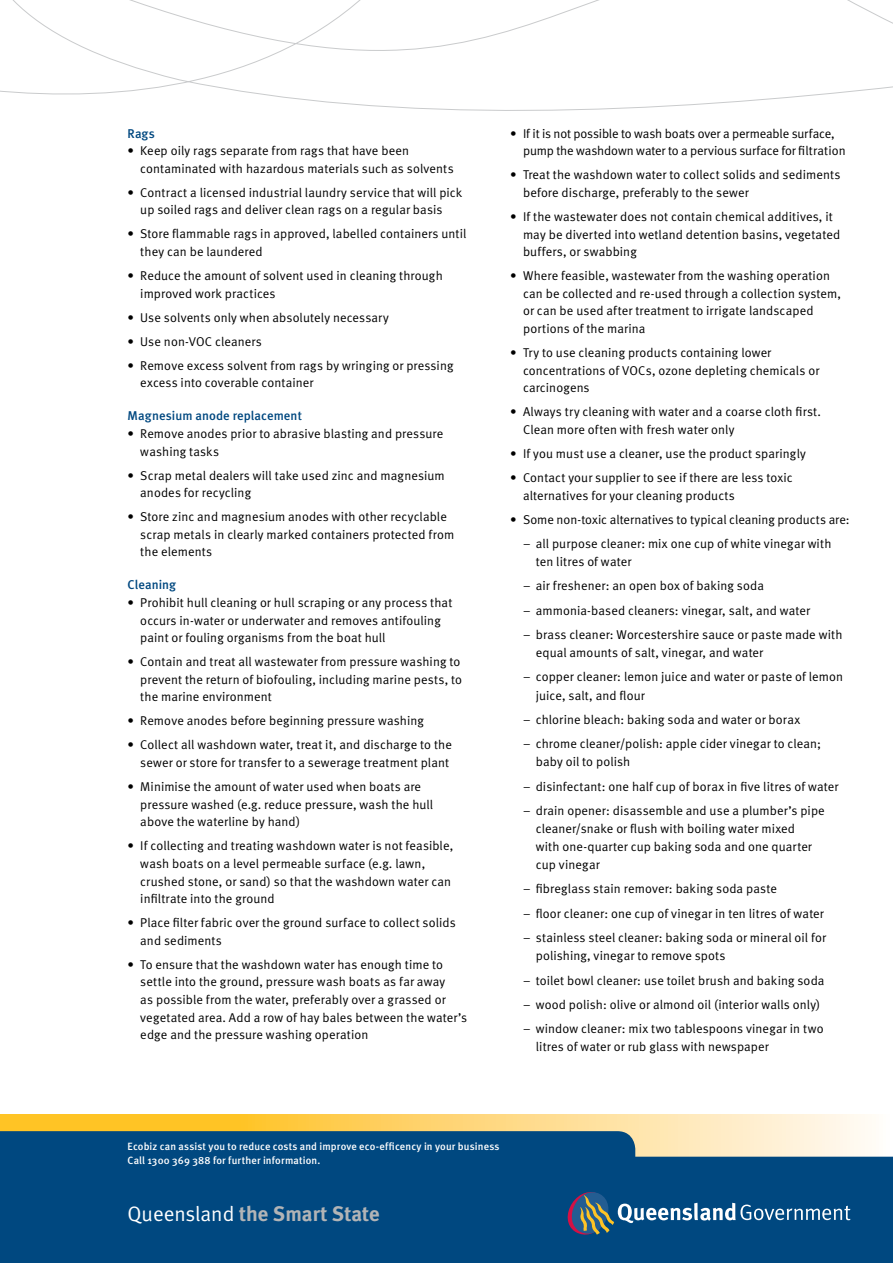
<style>
.page{position:relative;width:893px;height:1263px;background:#fff}
.page>*{position:absolute;margin:0;border:0;box-sizing:border-box;transform-origin:0 0}
.t1{font:700 20.85px "Meta Plus";color:#b2b4b6}
.t2{font:12.75px/17.5px "Meta Normal";letter-spacing:.01em;color:#000}
.t3{font:12.75px/17.5px "Meta Normal";letter-spacing:-.01em;color:#000}
.t4{font:500 12.75px "Meta";letter-spacing:.005em;color:#004880}
.t5{font:500 10.5px/13.5px "Meta";letter-spacing:.015em;color:#fff}
.s1{font-family:"Meta Normal";font-weight:400;color:#fff}
</style>
<div class="page">
<svg style="left:0;top:0;width:893px;height:111px"></svg>
<svg style="left:0;top:1114px;width:872px;height:17px"></svg>
<svg style="left:0;top:1131px;width:893px;height:132px;fill:#004880"></svg>
<svg style="left:565px;top:1189px;width:285px;height:49px"></svg>
<p class="t4" style="left:128px;top:126px;width:29px">Rags</p>
<p class="t2" style="left:140px;top:142px;width:315px;text-indent:-13px">• Keep oily rags separate from rags that have been contaminated with hazardous materials such as solvents</p>
<p class="t2" style="left:128px;top:183px;width:336px;text-align:center">• Contract a licensed industrial laundry service that will pick up soiled rags and deliver clean rags on a regular basis</p>
<p class="t2" style="left:140px;top:225px;width:328px;text-indent:-13px">• Store flammable rags in approved, labelled containers until they can be laundered</p>
<p class="t2" style="left:140px;top:267px;width:304px;text-indent:-13px">• Reduce the amount of solvent used in cleaning through improved work practices</p>
<p class="t2" style="left:128px;top:308px;width:263px">• Use solvents only when absolutely necessary</p>
<p class="t2" style="left:128px;top:332px;width:136px">• Use non-VOC cleaners</p>
<p class="t2" style="left:140px;top:356px;width:315px;text-indent:-13px">• Remove excess solvent from rags by wringing or pressing excess into coverable container</p>
<p class="t4" style="left:128px;top:408px;width:176px">Magnesium anode replacement</p>
<p class="t2" style="left:140px;top:424px;width:304px;text-indent:-13px">• Remove anodes prior to abrasive blasting and pressure washing tasks</p>
<p class="t2" style="left:140px;top:466px;width:306px;text-indent:-13px">• Scrap metal dealers will take used zinc and magnesium anodes for recycling</p>
<p class="t2" style="left:140px;top:508px;width:315px;text-indent:-13px">• Store zinc and magnesium anodes with other recyclable scrap metals in clearly marked containers protected from the elements</p>
<p class="t4" style="left:128px;top:577px;width:50px">Cleaning</p>
<p class="t2" style="left:140px;top:593px;width:314px;text-indent:-13px">• Prohibit hull cleaning or hull scraping or any process that occurs in-water or underwater and removes antifouling paint or fouling organisms from the boat hull</p>
<p class="t2" style="left:140px;top:653px;width:323px;text-indent:-13px">• Contain and treat all wastewater from pressure washing to prevent the return of biofouling, including marine pests, to the marine environment</p>
<p class="t2" style="left:128px;top:712px;width:298px">• Remove anodes before beginning pressure washing</p>
<p class="t2" style="left:128px;top:736px;width:326px;text-align:right">• Collect all washdown water, treat it, and discharge to the sewer or store for transfer to a sewerage treatment plant</p>
<p class="t2" style="left:140px;top:778px;width:294px;text-indent:-13px">• Minimise the amount of water used when boats are pressure washed (e.g. reduce pressure, wash the hull above the waterline by hand)</p>
<p class="t2" style="left:140px;top:837px;width:314px;text-indent:-13px">• If collecting and treating washdown water is not feasible, wash boats on a level permeable surface (e.g. lawn, crushed stone, or sand) so that the washdown water can infiltrate into the ground</p>
<p class="t2" style="left:140px;top:914px;width:317px;text-indent:-13px">• Place filter fabric over the ground surface to collect solids and sediments</p>
<p class="t2" style="left:140px;top:955px;width:328px;text-indent:-13px">• To ensure that the washdown water has enough time to settle into the ground, pressure wash boats as far away<br>as possible from the water, preferably over a grassed or vegetated area. Add a row of hay bales between the water’s edge and the pressure washing operation</p>
<p class="t3" style="left:523px;top:124px;width:324px;text-indent:-13px">• If it is not possible to wash boats over a permeable surface, pump the washdown water to a pervious surface for filtration</p>
<p class="t2" style="left:523px;top:166px;width:319px;text-indent:-13px">• Treat the washdown water to collect solids and sediments before discharge, preferably to the sewer</p>
<p class="t2" style="left:523px;top:208px;width:319px;text-indent:-13px">• If the wastewater does not contain chemical additives, it may be diverted into wetland detention basins, vegetated buffers, or swabbing</p>
<p class="t2" style="left:523px;top:267px;width:320px;text-indent:-13px">• Where feasible, wastewater from the washing operation can be collected and re-used through a collection system, or can be used after treatment to irrigate landscaped portions of the marina</p>
<p class="t2" style="left:523px;top:344px;width:298px;text-indent:-13px">• Try to use cleaning products containing lower concentrations of VOCs, ozone depleting chemicals or carcinogens</p>
<p class="t2" style="left:523px;top:403px;width:300px;text-indent:-13px">• Always try cleaning with water and a coarse cloth first.<br>Clean more often with fresh water only</p>
<p class="t2" style="left:510px;top:445px;width:297px">• If you must use a cleaner, use the product sparingly</p>
<p class="t2" style="left:523px;top:469px;width:271px;text-indent:-13px">• Contact your supplier to see if there are less toxic alternatives for your cleaning products</p>
<p class="t2" style="left:510px;top:510px;width:341px">• Some non-toxic alternatives to typical cleaning products are:</p>
<p class="t2" style="left:536px;top:534px;width:297px;line-height:18px;text-indent:-13px">– all purpose cleaner: mix one cup of white vinegar with ten litres of water</p>
<p class="t2" style="left:523px;top:577px;width:242px">– air freshener: an open box of baking soda</p>
<p class="t2" style="left:523px;top:601px;width:289px">– ammonia-based cleaners: vinegar, salt, and water</p>
<p class="t2" style="left:536px;top:625px;width:308px;line-height:18px;text-indent:-13px">– brass cleaner: Worcestershire sauce or paste made with equal amounts of salt, vinegar, and water</p>
<p class="t2" style="left:536px;top:668px;width:309px;line-height:18px;text-indent:-13px">– copper cleaner: lemon juice and water or paste of lemon juice, salt, and flour</p>
<p class="t2" style="left:523px;top:710px;width:279px">– chlorine bleach: baking soda and water or borax</p>
<p class="t2" style="left:536px;top:735px;width:287px;line-height:18px;text-indent:-13px">– chrome cleaner/polish: apple cider vinegar to clean; baby oil to polish</p>
<p class="t2" style="left:523px;top:777px;width:317px">– disinfectant: one half cup of borax in five litres of water</p>
<p class="t2" style="left:536px;top:801px;width:290px;line-height:18px;text-indent:-13px">– drain opener: disassemble and use a plumber’s pipe cleaner/snake or flush with boiling water mixed<br>with one-quarter cup baking soda and one quarter cup vinegar</p>
<p class="t2" style="left:523px;top:880px;width:255px">– fibreglass stain remover: baking soda paste</p>
<p class="t2" style="left:523px;top:904px;width:302px">– floor cleaner: one cup of vinegar in ten litres of water</p>
<p class="t2" style="left:536px;top:928px;width:292px;line-height:18px;text-indent:-13px">– stainless steel cleaner: baking soda or mineral oil for polishing, vinegar to remove spots</p>
<p class="t2" style="left:523px;top:971px;width:303px">– toilet bowl cleaner: use toilet brush and baking soda</p>
<p class="t2" style="left:523px;top:995px;width:299px">– wood polish: olive or almond oil (interior walls only)</p>
<p class="t2" style="left:536px;top:1020px;width:289px;line-height:18px;text-indent:-13px">– window cleaner: mix two tablespoons vinegar in two litres of water or rub glass with newspaper</p>
<p class="t5" style="left:128px;top:1139px;width:373px">Ecobiz can assist you to reduce costs and improve eco-efficency in your business<br>Call 1300 369 388 for further information.</p>
<h1 class="t1" style="left:128px;top:1201px;width:254px"><span class="s1">Queensland</span> the Smart State</h1>
</div>
